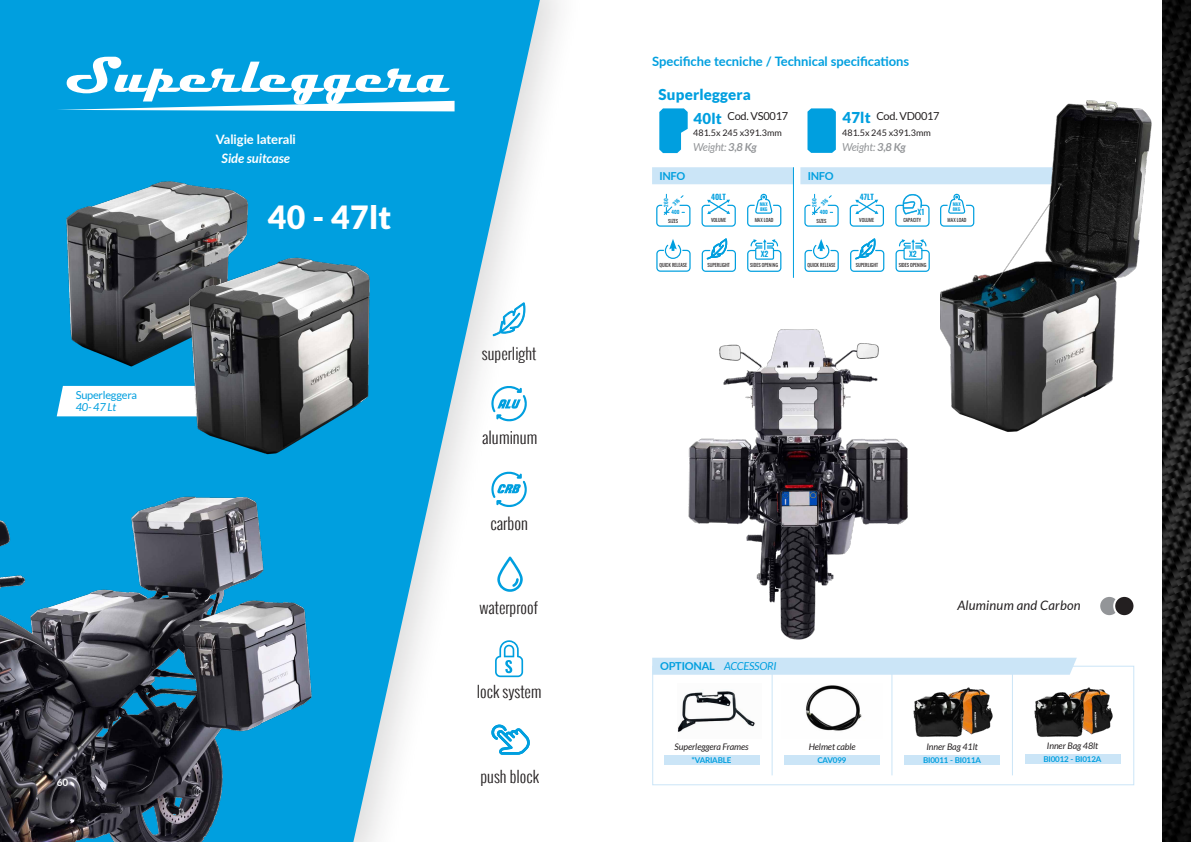
<style>
.page{position:relative;width:1191px;height:842px;background:#fff}
.page>*{position:absolute;margin:0;border:0;box-sizing:border-box;transform-origin:0 0}
.t1{font:900 32px "Lato";letter-spacing:.01em;color:#fff}
.t2{font:300 16.2px "Oswald";color:#231f20}
.t3{font:300 15.9px "Oswald";color:#231f20}
.t4{font:900 15px "Lato";letter-spacing:.01em;color:#009fdf}
.t5{font:700 13px "Lato";letter-spacing:-.005em;color:#009fdf}
.t6{font:italic 13px "Lato";letter-spacing:.015em;color:#231f20}
.t7{font:700 13px "Lato";letter-spacing:-.005em;color:#fff}
.t8{font:italic 700 13px "Lato";letter-spacing:-.005em;color:#fff}
.t9{font:italic 11px "Lato";letter-spacing:-.02em;color:#009fdf}
.t10{font:italic 11px "Lato";letter-spacing:-.02em;color:#939598}
.t11{font:11px "Lato";letter-spacing:-.02em;color:#231f20}
.t12{font:11px "Lato";letter-spacing:-.02em;color:#009fdf}
.t13{font:700 11px "Lato";letter-spacing:-.02em;color:#009fdf}
.t14{font:700 10px "Lato";color:#fff}
.t15{font:italic 9px "Lato";letter-spacing:-.01em;color:#231f20}
.t16{font:9px "Lato";color:#231f20}
.t17{font:700 8px "Lato";letter-spacing:-.02em;color:#009fdf}
.t18{font:600 7.7px "Oswald";color:#009fdf}
.t19{font:600 5.1px "Oswald";color:#009fdf}
.t20{font:4.9px "Oswald";color:#231f20}
.t21{font:600 4.6px/4.9px "Oswald";color:#009fdf}
.s1{font-weight:700}
.s2{font-weight:700;font-style:normal}
</style>
<div class="page">
<svg style="left:0;top:0;width:540px;height:842px;fill:#009fdf"></svg>
<img style="left:0;top:417px;width:342px;height:425px">
<svg style="left:57px;top:57px;width:397px;height:54px"></svg>
<img style="left:6px;top:167px;width:295px;height:265px">
<img style="left:21px;top:243px;width:412px;height:265px">
<svg style="left:495px;top:640px;width:28px;height:37px"></svg>
<svg style="left:492px;top:295px;width:34px;height:45px"></svg>
<svg style="left:491px;top:385px;width:36px;height:36px"></svg>
<svg style="left:491px;top:471px;width:36px;height:36px"></svg>
<svg style="left:497px;top:556px;width:26px;height:36px"></svg>
<svg style="left:491px;top:723px;width:38px;height:32px"></svg>
<div style="left:652px;top:666px;width:482px;height:119px;border:1px solid #cbe5f7"></div>
<svg style="left:652px;top:658px;width:424px;height:17px;background:#cce5f7"></svg>
<svg style="left:849px;top:200px;width:35px;height:27px"></svg>
<svg style="left:895px;top:194px;width:34px;height:33px"></svg>
<svg style="left:804px;top:239px;width:34px;height:33px"></svg>
<svg style="left:850px;top:238px;width:34px;height:34px"></svg>
<div style="left:1099px;top:596px;width:20px;height:20px;background:#939598;border-radius:50%"></div>
<div style="left:1098px;top:595px;width:22px;height:22px;border:2px solid #fff;border-radius:50%"></div>
<div style="left:1114px;top:596px;width:20px;height:20px;background:#231f20;border-radius:50%"></div>
<div style="left:1113px;top:595px;width:22px;height:22px;border:2px solid #fff;border-radius:50%"></div>
<svg style="left:895px;top:239px;width:34px;height:33px"></svg>
<div style="left:664px;top:755px;width:95px;height:9px;background:#cbe5f7"></div>
<img style="left:677px;top:691px;width:78px;height:41px">
<div style="left:784px;top:755px;width:95px;height:9px;background:#cbe5f7"></div>
<svg style="left:747px;top:194px;width:34px;height:33px"></svg>
<svg style="left:656px;top:239px;width:34px;height:33px"></svg>
<svg style="left:701px;top:238px;width:35px;height:34px"></svg>
<svg style="left:747px;top:239px;width:34px;height:33px"></svg>
<svg style="left:701px;top:200px;width:35px;height:27px"></svg>
<hr style="left:771px;top:669px;width:1px;height:106px;background:#cbe5f7">
<hr style="left:891px;top:669px;width:1px;height:106px;background:#cbe5f7">
<hr style="left:1012px;top:669px;width:1px;height:106px;background:#cbe5f7">
<div style="left:904px;top:755px;width:95px;height:9px;background:#cbe5f7"></div>
<img style="left:913px;top:687px;width:80px;height:50px">
<div style="left:1025px;top:754px;width:95px;height:10px;background:#cbe5f7"></div>
<img style="left:1034px;top:687px;width:79px;height:50px">
<img style="left:806px;top:685px;width:56px;height:46px">
<svg style="left:659px;top:108px;width:28px;height:45px"></svg>
<div style="left:800px;top:167px;width:276px;height:17px;background:#cbe5f7"></div>
<svg style="left:807px;top:108px;width:29px;height:45px"></svg>
<div style="left:652px;top:167px;width:141px;height:17px;background:#cbe5f7"></div>
<hr style="left:793px;top:167px;width:1px;height:111px;background:#009fdf">
<img style="left:940px;top:100px;width:212px;height:332px">
<img style="left:673px;top:329px;width:246px;height:331px">
<img style="left:1162px;top:0;width:29px;height:842px">
<svg style="left:804px;top:194px;width:34px;height:33px"></svg>
<svg style="left:656px;top:194px;width:34px;height:33px"></svg>
<h3 class="t12" style="left:76px;top:389px;width:63px">Superleggera</h3>
<h3 class="t9" style="left:76px;top:401px;width:42px">40- 47 Lt</h3>
<h3 class="t7" style="left:216px;top:129px;width:81px">Valigie laterali</h3>
<h3 class="t8" style="left:222px;top:151px;width:70px">Side suitcase</h3>
<h1 class="t1" style="left:268px;top:199px;width:125px">40 - 47lt</h1>
<h3 class="t14" style="left:57px;top:774px;width:13px">60</h3>
<h3 class="t3" style="left:482px;top:342px;width:56px">superlight</h3>
<h2 class="t2" style="left:482px;top:426px;width:57px">aluminum</h2>
<h2 class="t2" style="left:490px;top:511px;width:39px">carbon</h2>
<h3 class="t3" style="left:479px;top:596px;width:60px">waterproof</h3>
<h3 class="t3" style="left:477px;top:680px;width:66px">lock system</h3>
<h3 class="t3" style="left:480px;top:764px;width:60px">push block</h3>
<h3 class="t5" style="left:652px;top:52px;width:259px">Specifiche tecniche / Technical specifications</h3>
<h3 class="t4" style="left:658px;top:86px;width:94px">Superleggera</h3>
<h3 class="t4" style="left:693px;top:110px;width:30px">40lt</h3>
<h3 class="t4" style="left:842px;top:109px;width:30px">47lt</h3>
<h3 class="t16" style="left:842px;top:128px;width:90px">481.5x 245 x391.3mm</h3>
<h3 class="t10" style="left:842px;top:141px;width:65px">Weight: <span class="s1">3,8 Kg</span></h3>
<h3 class="t11" style="left:727px;top:110px;width:62px">Cod. VS0017</h3>
<h3 class="t11" style="left:876px;top:110px;width:65px">Cod. VD0017</h3>
<h3 class="t16" style="left:693px;top:128px;width:90px">481.5x 245 x391.3mm</h3>
<h3 class="t10" style="left:693px;top:141px;width:65px">Weight: <span class="s1">3,8 Kg</span></h3>
<h3 class="t13" style="left:659px;top:168px;width:28px">INFO</h3>
<h3 class="t13" style="left:807px;top:168px;width:28px">INFO</h3>
<p class="t19" style="left:661px;top:207px;width:10px;rotate:-90deg">260</p>
<p class="t19" style="left:671px;top:208px;width:10px">400</p>
<h3 class="t18" style="left:711px;top:190px;width:16px">40LT</h3>
<p class="t21" style="left:759px;top:201px;width:9px">MAX<br>8KG</p>
<p class="t19" style="left:810px;top:207px;width:10px;rotate:-90deg">260</p>
<p class="t19" style="left:819px;top:208px;width:10px">400</p>
<h3 class="t18" style="left:859px;top:190px;width:15px">47LT</h3>
<h3 class="t18" style="left:917px;top:205px;width:8px">X1</h3>
<p class="t21" style="left:952px;top:201px;width:9px">MAX<br>8KG</p>
<p class="t20" style="left:668px;top:216px;width:11px">SIZES</p>
<p class="t20" style="left:711px;top:216px;width:17px">VOLUME</p>
<p class="t20" style="left:754px;top:216px;width:20px">MAX LOAD</p>
<p class="t20" style="left:816px;top:216px;width:11px">SIZES</p>
<p class="t20" style="left:859px;top:216px;width:17px">VOLUME</p>
<p class="t20" style="left:903px;top:216px;width:19px">CAPACITY</p>
<p class="t20" style="left:947px;top:216px;width:20px">MAX LOAD</p>
<h3 class="t18" style="left:760px;top:247px;width:9px">X2</h3>
<p class="t20" style="left:659px;top:261px;width:29px">QUICK RELEASE</p>
<p class="t20" style="left:707px;top:261px;width:24px">SUPERLIGHT</p>
<p class="t20" style="left:750px;top:261px;width:29px">SIDES OPENING</p>
<p class="t20" style="left:807px;top:261px;width:29px">QUICK RELEASE</p>
<p class="t20" style="left:856px;top:261px;width:24px">SUPERLIGHT</p>
<h3 class="t18" style="left:909px;top:247px;width:9px">X2</h3>
<p class="t20" style="left:898px;top:261px;width:29px">SIDES OPENING</p>
<h3 class="t9" style="left:660px;top:660px;width:118px"><span class="s2">OPTIONAL</span> ACCESSORI</h3>
<h3 class="t6" style="left:957px;top:598px;width:125px">Aluminum and Carbon</h3>
<h3 class="t15" style="left:674px;top:742px;width:76px">Superleggera Frames</h3>
<h3 class="t17" style="left:691px;top:754px;width:41px">*VARIABLE</h3>
<h3 class="t15" style="left:808px;top:742px;width:49px">Helmet cable</h3>
<h3 class="t17" style="left:817px;top:754px;width:31px">CAV099</h3>
<h3 class="t15" style="left:926px;top:742px;width:53px">Inner Bag 41lt</h3>
<h3 class="t17" style="left:923px;top:754px;width:59px">BI0011 - BI011A</h3>
<h3 class="t15" style="left:1047px;top:741px;width:53px">Inner Bag 48lt</h3>
<h3 class="t17" style="left:1043px;top:753px;width:59px">BI0012 - BI012A</h3>
</div>
